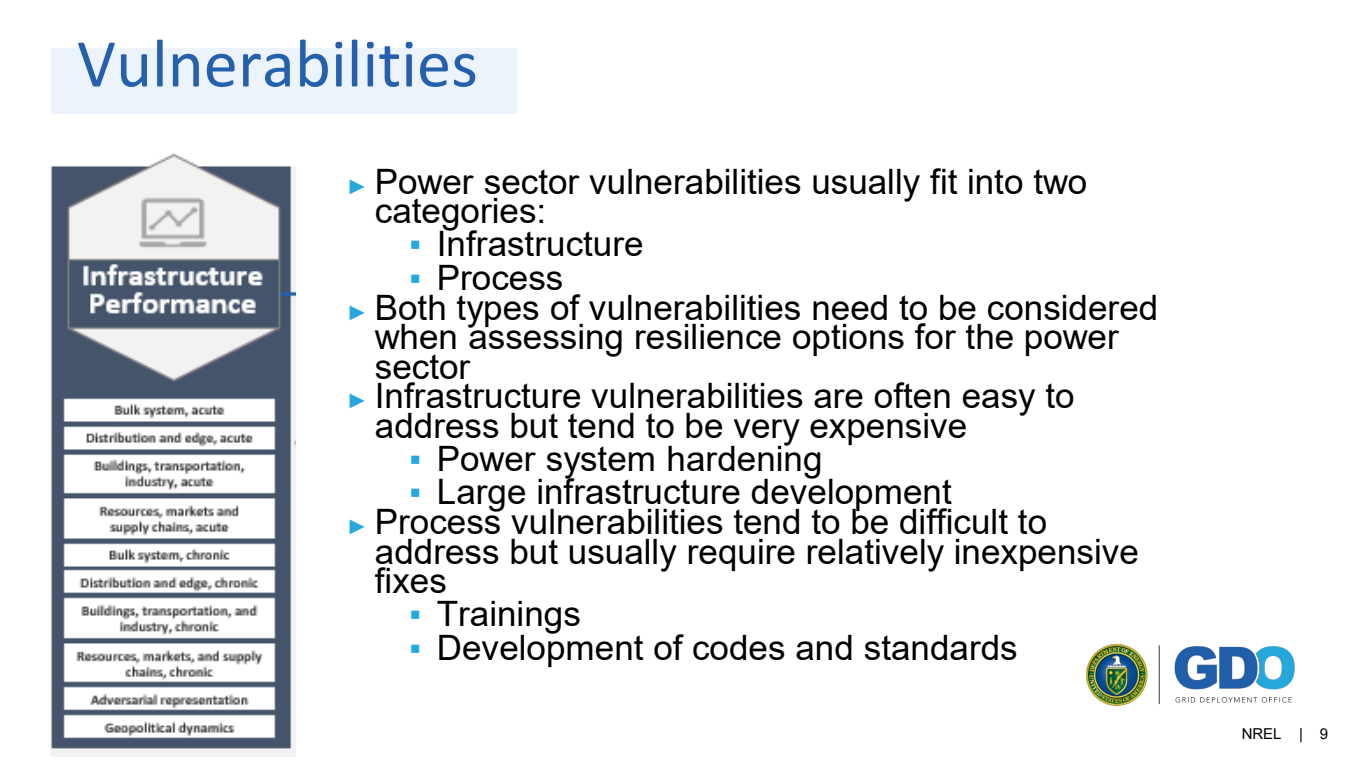
<style>
.page{position:relative;width:1360px;height:765px;background:#fff}
.page>*{position:absolute;margin:0;border:0;box-sizing:border-box;transform-origin:0 0}
.t1{font:68.75px "Calibri";color:#2460ad}
.t2{font:35px/29.4px "Arial";color:#000}
.t3{font:15px "Arial";color:#000}
.s1{font-size:21px;color:#25a8dc}
.s2{font-family:"Calibri";color:#25a8dc}
</style>
<div class="page">
<div style="left:52px;top:48px;width:465px;height:66px;background:#ecf3fa"></div>
<img style="left:1086px;top:644px;width:209px;height:62px">
<img style="left:51px;top:153px;width:244px;height:604px">
<p class="t1" style="left:77px;top:16px;width:403px">Vulnerabilities</p>
<p class="t2" style="left:375px;top:167px;width:714px;text-indent:-28px"><span class="s1">►</span> Power sector vulnerabilities usually fit into two categories:</p>
<p class="t2" style="left:409px;top:229px;width:236px"><span class="s2">▪</span> Infrastructure</p>
<p class="t2" style="left:409px;top:263px;width:156px"><span class="s2">▪</span> Process</p>
<p class="t2" style="left:375px;top:293px;width:785px;text-indent:-28px"><span class="s1">►</span> Both types of vulnerabilities need to be considered when assessing resilience options for the power sector</p>
<p class="t2" style="left:375px;top:381px;width:701px;text-indent:-28px"><span class="s1">►</span> Infrastructure vulnerabilities are often easy to address but tend to be very expensive</p>
<p class="t2" style="left:409px;top:443px;width:415px"><span class="s2">▪</span> Power system hardening</p>
<p class="t2" style="left:409px;top:477px;width:544px"><span class="s2">▪</span> Large infrastructure development</p>
<p class="t2" style="left:375px;top:507px;width:766px;text-indent:-28px"><span class="s1">►</span> Process vulnerabilities tend to be difficult to address but usually require relatively inexpensive fixes</p>
<p class="t2" style="left:409px;top:599px;width:173px"><span class="s2">▪</span> Trainings</p>
<p class="t2" style="left:409px;top:632px;width:610px"><span class="s2">▪</span> Development of codes and standards</p>
<p class="t3" style="left:1242px;top:724px;width:88px">NREL | 9</p>
</div>
